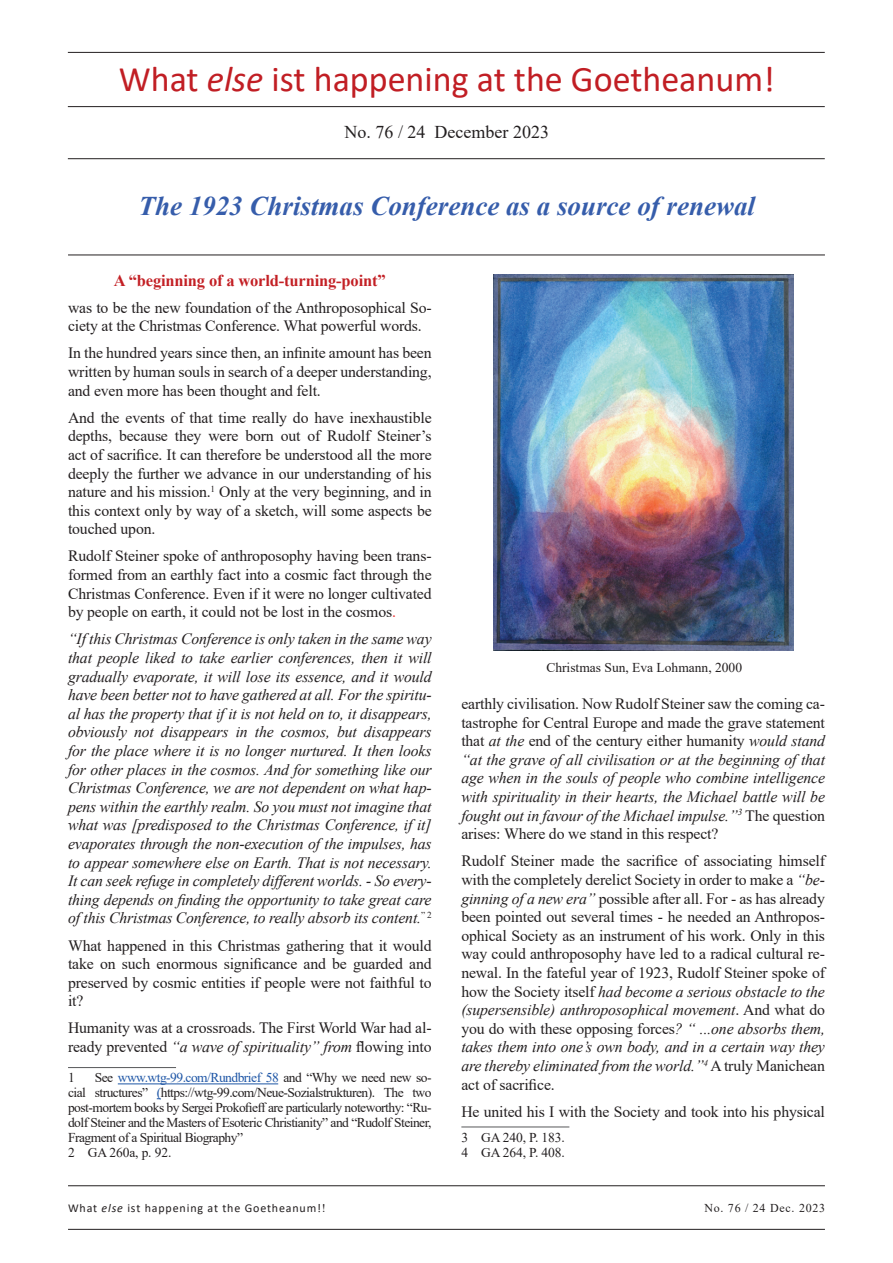
<style>
.page{position:relative;width:893px;height:1263px;background:#fff}
.page>*{position:absolute;margin:0;border:0;box-sizing:border-box;transform-origin:0 0}
.t1{font:36px "Calibri";color:#c11e24}
.t2{font:italic 700 27px "Times New Roman";color:#365dab}
.t3{font:18px "Times New Roman";color:#231f20}
.t4{font:700 16.5px "Times New Roman";letter-spacing:-.01em;color:#c32025}
.t5{font:15.75px/18.6px "Times New Roman";letter-spacing:-.01em;color:#231f20;text-align:justify}
.t6{font:italic 15.75px/18.6px "Times New Roman";letter-spacing:-.01em;color:#231f20;text-align:justify}
.t7{font:13.5px/14.9px "Times New Roman";letter-spacing:-.04em;color:#231f20}
.t8{font:13.5px "Times New Roman";color:#231f20}
.t9{font:13.5px/14.9px "Times New Roman";letter-spacing:-.01em;color:#231f20}
.t10{font:12px "Calibri";letter-spacing:.07em;color:#231f20}
.t11{font:12px "Times New Roman";letter-spacing:.06em;color:#231f20}
.s1{font-style:italic}
.s2{color:#ee2d2d}
.s3{color:#1e56a6}
.s4{font-style:normal}
.s5{font-family:"Times New Roman"}
</style>
<div class="page">
<hr style="left:68px;top:1185px;width:757px;height:1px;background:#231f20">
<hr style="left:68px;top:1229px;width:757px;height:1px;background:#231f20">
<hr style="left:68px;top:52px;width:757px;height:1px;background:#231f20">
<hr style="left:68px;top:106px;width:757px;height:1px;background:#231f20">
<hr style="left:68px;top:158px;width:757px;height:1px;background:#231f20">
<hr style="left:68px;top:255px;width:757px;height:1px;background:#231f20">
<img style="left:493px;top:274px;width:301px;height:377px">
<hr style="left:68px;top:1067px;width:108px;height:1px;background:#57585a">
<hr style="left:118px;top:1083px;width:160px;height:1px;background:#1e56a6">
<hr style="left:461px;top:1126px;width:108px;height:1px;background:#57585a">
<h1 class="t1" style="left:119px;top:54px;width:658px">What <span class="s1">else</span> ist happening at the Goetheanum!</h1>
<p class="t3" style="left:345px;top:119px;width:206px">No. 76 / 24 December 2023</p>
<h2 class="t2" style="left:139px;top:187px;width:618px">The 1923 Christmas Conference as a source of renewal</h2>
<p class="t4" style="left:114px;top:268px;width:273px">A “beginning of a world-turning-point”</p>
<p class="t5" style="left:68px;top:298px;width:365px">was to be the new foundation of the Anthroposophical So&shy;ciety at the Christmas Conference. What powerful words.</p>
<p class="t5" style="left:68px;top:343px;width:365px">In the hundred years since then, an infinite amount has been written by human souls in search of a deeper understanding, and even more has been thought and felt.</p>
<p class="t5" style="left:68px;top:408px;width:365px">And the events of that time really do have inexhaustible depths, because they were born out of Rudolf Steiner’s act of sacrifice. It can therefore be understood all the more deeply the further we advance in our understanding of his nature and his mission.<sup>1</sup> Only at the very beginning, and in this context only by way of a sketch, will some aspects be touched upon.</p>
<p class="t5" style="left:68px;top:546px;width:365px">Rudolf Steiner spoke of anthroposophy having been trans&shy;formed from an earthly fact into a cosmic fact through the Christmas Conference. Even if it were no longer cultivated by people on earth, it could not be lost in the cosmos<span class="s2">.</span></p>
<p class="t6" style="left:68px;top:629px;width:365px">“If this Christmas Conference is only taken in the same way that people liked to take earlier conferences, then it will gradually evaporate, it will lose its essence, and it would have been better not to have gathered at all. For the spiritu&shy;al has the property that if it is not held on to, it disappears, obviously not disappears in the cosmos, but disappears for the place where it is no longer nurtured. It then looks for other places in the cosmos. And for something like our Christmas Conference, we are not dependent on what hap&shy;pens within the earthly realm. So you must not imagine that what was [predisposed to the Christmas Conference, if it] evaporates through the non-execution of the impulses, has to appear somewhere else on Earth. That is not necessary.<br>It can seek refuge in completely different worlds. - So every&shy;thing depends on finding the opportunity to take great care of this Christmas Conference, to really absorb its content.<sup>”</sup> <sup>2</sup></p>
<p class="t5" style="left:68px;top:935px;width:365px">What happened in this Christmas gathering that it would take on such enormous significance and be guarded and preserved by cosmic entities if people were not faithful to it?</p>
<p class="t5" style="left:68px;top:1018px;width:365px">Humanity was at a crossroads. The First World War had al&shy;ready prevented <span class="s1">“a wave of spirituality” from</span> flowing into</p>
<p class="t7" style="left:68px;top:1070px;width:8px">1</p>
<p class="t7" style="left:68px;top:1070px;width:365px;text-indent:27px">See <span class="s3">www.wtg-99.com/Rundbrief 58</span> and “Why we need new so&shy;cial structures” <span class="s3">(</span>https://wtg-99.com/Neue-Sozialstrukturen). The two post-mortem books by Sergei Prokofieff are particularly noteworthy: “Ru&shy;dolf Steiner and the Masters of Esoteric Christianity” and “Rudolf Steiner, Fragment of a Spiritual Biography”<br>2 GA 260a, p. 92.</p>
<p class="t8" style="left:546px;top:658px;width:197px">Christmas Sun, Eva Lohmann, 2000</p>
<p class="t6" style="left:461px;top:694px;width:365px"><span class="s4">earthly civilisation. Now Rudolf Steiner saw the coming ca&shy;tastrophe for Central Europe and made the grave statement that</span> at the <span class="s4">end of the century either humanity</span> would stand “at the grave of all civilisation or at the beginning of that age when in the souls of people who combine intelligence with spirituality in their hearts, the Michael battle will be fought out in favour of the Michael impulse.”<sup>3</sup> <span class="s4">The question arises: Where do we stand in this respect?</span></p>
<p class="t5" style="left:461px;top:851px;width:365px">Rudolf Steiner made the sacrifice of associating himself with the completely derelict Society in order to make a <span class="s1">“be&shy;ginning of a new era”</span> possible after all. For - as has already been pointed out several times - he needed an Anthropos&shy;ophical Society as an instrument of his work. Only in this way could anthroposophy have led to a radical cultural re&shy;newal. In the fateful year of 1923, Rudolf Steiner spoke of how the Society itself <span class="s1">had become a serious obstacle to the (supersensible) anthroposophical movement</span>. And what do you do with these opposing forces<span class="s1">? “ ...one absorbs them, takes them into one’s own body, and in a certain way they are thereby eliminated from the world.”</span><sup>4</sup> A truly Manichean act of sacrifice.</p>
<p class="t5" style="left:461px;top:1101px;width:365px">He united his I with the Society and took into his physical</p>
<p class="t9" style="left:461px;top:1129px;width:105px">3 GA 240, P. 183.<br>4 GA 264, P. 408.</p>
<p class="t10" style="left:68px;top:1200px;width:259px">What <span class="s1">else</span> ist happening at the Goetheanum!<span class="s5">!</span></p>
<p class="t11" style="left:704px;top:1199px;width:122px">No. 76 / 24 Dec. 2023</p>
</div>
